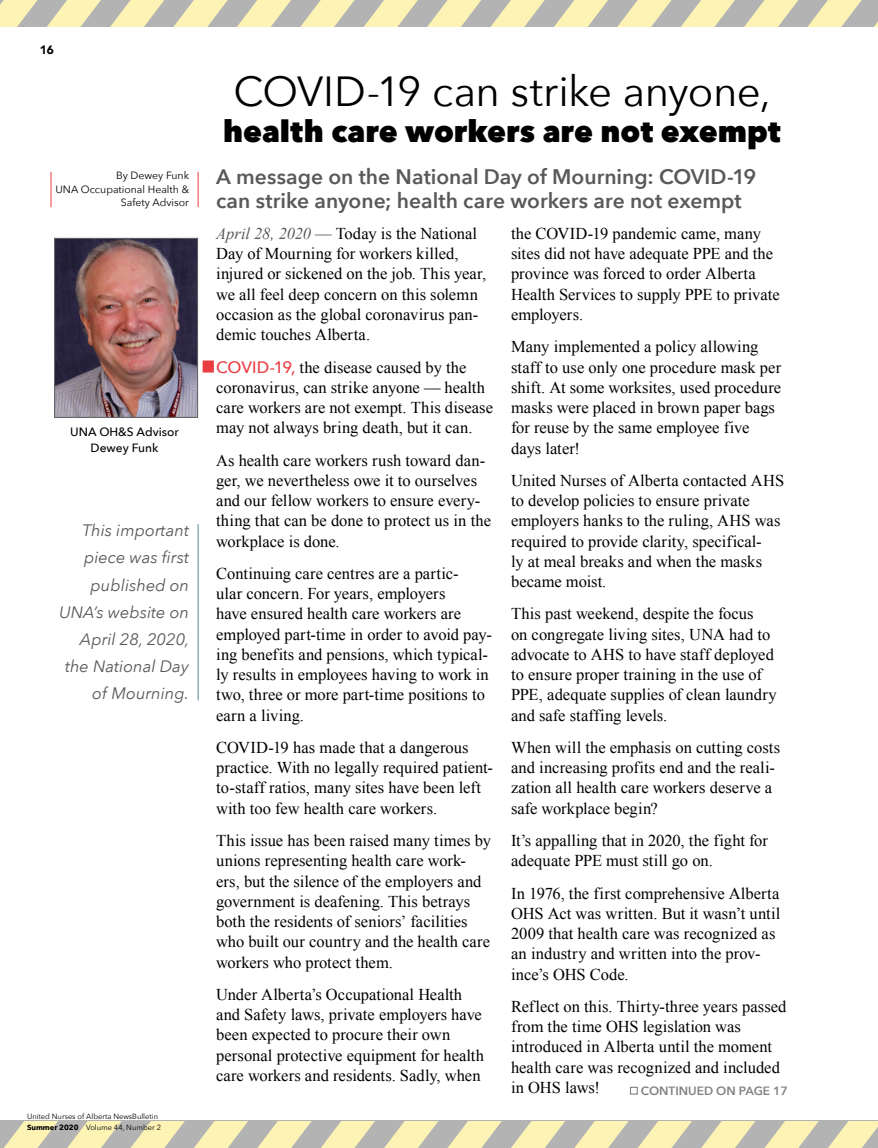
<style>
.page{position:relative;width:878px;height:1148px;background:#fff}
.page>*{position:absolute;margin:0;border:0;box-sizing:border-box;transform-origin:0 0}
.t1{font:42px "Avenir Next";letter-spacing:-.015em;color:#000}
.t2{font:800 30px "Avenir Next";letter-spacing:.005em;color:#000}
.t3{font:600 21px/24px "Avenir Next";color:#58595b}
.Body{font:16.5px/20.2px "Times New Roman";color:#000}
.start{font:16.5px/20.2px "Times New Roman";color:#000}
.pull_out_-_left{font:italic 16.5px/27px "Avenir Next";color:#58595b;text-align:right}
.t4{font:500 12px/16.5px "Avenir Next";color:#000;text-align:center}
.t5{font:600 12px "Avenir Next";color:#808285}
.t6{font:900 12px "Avenir";color:#000}
.Byline{font:10.5px/13.5px "Avenir Next";color:#000;text-align:right}
.t7{font:7.5px/10.5px "Avenir Next";color:#000}
.s1{font-weight:700}
.s2{font-style:italic;color:#58595b}
.s3{color:#58595b}
.s4{font-family:"Avenir Next";font-weight:500;color:#e93d42}
</style>
<div class="page">
<svg style="left:0;top:1120px;width:878px;height:28px;background:#d8d4b4"></svg>
<svg style="left:0;top:0;width:878px;height:27px;background:#d9d5b4"></svg>
<img style="left:56px;top:240px;width:140px;height:176px">
<div style="left:54px;top:238px;width:144px;height:180px;border:1px solid #636466"></div>
<hr style="left:51px;top:172px;width:1px;height:35px;background:#e93d42">
<hr style="left:198px;top:172px;width:1px;height:35px;background:#e93d42">
<div style="left:202px;top:360px;width:12px;height:12px;background:#e93d42"></div>
<hr style="left:198px;top:524px;width:1px;height:176px;background:#578b9a">
<div style="left:630px;top:1086px;width:7px;height:8px;border:1px solid #808285"></div>
<p class="t6" style="left:40px;top:40px;width:16px">16</p>
<p class="Byline" style="left:55px;top:168px;width:135px">By Dewey Funk<br>UNA Occupational Health &amp;<br>Safety Advisor</p>
<p class="t4" style="left:70px;top:423px;width:110px">UNA OH&amp;S Advisor<br>Dewey Funk</p>
<p class="pull_out_-_left" style="left:59px;top:516px;width:132px">This important piece was first published on<br>UNA’s website on<br>April 28, 2020, the National Day of Mourning.</p>
<p class="t7" style="left:27px;top:1111px;width:135px">United Nurses of Alberta NewsBulletin<br><span class="s1">Summer 2020</span> Volume 44, Number 2</p>
<p class="t1" style="left:233px;top:56px;width:538px">COVID-19 can strike anyone,</p>
<p class="t2" style="left:223px;top:113px;width:559px">health care workers are not exempt</p>
<h2 class="t3" style="left:216px;top:164px;width:542px">A message on the National Day of Mourning: COVID-19 can strike anyone; health care workers are not exempt</h2>
<p class="Body" style="left:216px;top:223px;width:272px"><span class="s2">April 28, 2020</span> <span class="s3">—</span> Today is the National Day of Mourning for workers killed, injured or sickened on the job. This year, we all feel deep concern on this solemn occasion as the global coronavirus pan&shy;demic touches Alberta.</p>
<p class="start" style="left:216px;top:356px;width:278px"><span class="s4">COVID-19,</span> the disease caused by the coronavirus, can strike anyone — health care workers are not exempt. This disease may not always bring death, but it can.</p>
<p class="Body" style="left:216px;top:449px;width:276px">As health care workers rush toward dan&shy;ger, we nevertheless owe it to ourselves and our fellow workers to ensure every&shy;thing that can be done to protect us in the workplace is done.</p>
<p class="Body" style="left:216px;top:563px;width:277px">Continuing care centres are a partic-<br>ular concern. For years, employers<br>have ensured health care workers are employed part-time in order to avoid pay&shy;ing benefits and pensions, which typical&shy;ly results in employees having to work in two, three or more part-time positions to earn a living.</p>
<p class="Body" style="left:216px;top:737px;width:278px">COVID-19 has made that a dangerous practice. With no legally required patient&shy;to-staff ratios, many sites have been left with too few health care workers.</p>
<p class="Body" style="left:216px;top:830px;width:276px">This issue has been raised many times by unions representing health care work&shy;ers, but the silence of the employers and government is deafening. This betrays both the residents of seniors’ facilities who built our country and the health care workers who protect them.</p>
<p class="Body" style="left:216px;top:983px;width:269px">Under Alberta’s Occupational Health and Safety laws, private employers have been expected to procure their own personal protective equipment for health care workers and residents. Sadly, when</p>
<p class="Body" style="left:511px;top:223px;width:270px">the COVID-19 pandemic came, many sites did not have adequate PPE and the province was forced to order Alberta<br>Health Services to supply PPE to private employers.</p>
<p class="Body" style="left:511px;top:336px;width:272px">Many implemented a policy allowing staff to use only one procedure mask per shift. At some worksites, used procedure masks were placed in brown paper bags for reuse by the same employee five days later!</p>
<p class="Body" style="left:511px;top:470px;width:275px">United Nurses of Alberta contacted AHS to develop policies to ensure private employers hanks to the ruling, AHS was required to provide clarity, specifical-<br>ly at meal breaks and when the masks became moist.</p>
<p class="Body" style="left:511px;top:603px;width:267px">This past weekend, despite the focus<br>on congregate living sites, UNA had to advocate to AHS to have staff deployed to ensure proper training in the use of PPE, adequate supplies of clean laundry and safe staffing levels.</p>
<p class="Body" style="left:511px;top:737px;width:271px">When will the emphasis on cutting costs and increasing profits end and the reali&shy;zation all health care workers deserve a safe workplace begin?</p>
<p class="Body" style="left:511px;top:830px;width:258px">It’s appalling that in 2020, the fight for adequate PPE must still go on.</p>
<p class="Body" style="left:511px;top:882px;width:271px">In 1976, the first comprehensive Alberta OHS Act was written. But it wasn’t until 2009 that health care was recognized as an industry and written into the prov&shy;ince’s OHS Code.</p>
<p class="Body" style="left:511px;top:995px;width:277px">Reflect on this. Thirty-three years passed from the time OHS legislation was introduced in Alberta until the moment health care was recognized and included in OHS laws!</p>
<p class="t5" style="left:640px;top:1080px;width:149px">CONTINUED ON PAGE 17</p>
</div>
